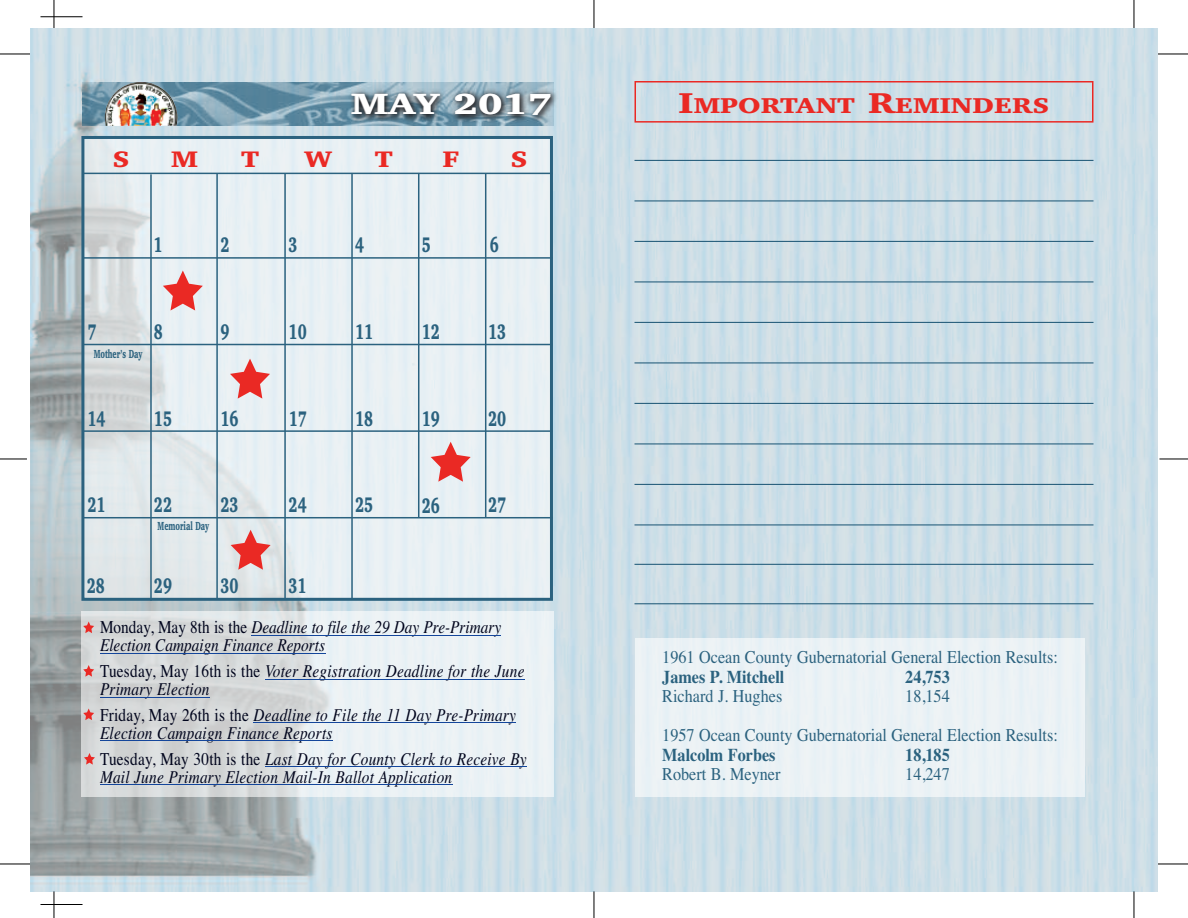
<style>
.page{position:relative;width:1188px;height:918px;background:#fff}
.page>*{position:absolute;margin:0;border:0;box-sizing:border-box;transform-origin:0 0}
.t1{font:900 29.7px "Charter";color:#fff;scale:1.29 1}
.t2{font:900 23.1px "Charter";color:#ea2924;scale:1.21 1}
.t3{font:900 22.05px "Charter";color:#ea2924;scale:1.25 1}
.t4{font:900 21.6px "Charter";color:#2b627f;scale:.65 1}
.t5{font:italic 18px/18px "Times";letter-spacing:.015em;color:#00041c;scale:.85 1}
.t6{font:18px/39px "Times";color:#2b627f;scale:.9 1}
.t7{font:700 18px "Times";color:#2b627f;scale:.9 1}
.t8{font:900 12px "Charter";color:#2b627f;scale:.59 1}
.s1{font-size:30px}
.s2{font-size:29.4px}
.s3{font-style:normal}
</style>
<div class="page">
<hr style="left:54px;top:0;width:1px;height:40px;background:#000">
<hr style="left:594px;top:0;width:1px;height:40px;background:#000">
<hr style="left:594px;top:886px;width:1px;height:32px;background:#000">
<hr style="left:54px;top:877px;width:1px;height:41px;background:#000">
<hr style="left:1134px;top:0;width:1px;height:40px;background:#000">
<hr style="left:1134px;top:877px;width:1px;height:41px;background:#000">
<hr style="left:0;top:54px;width:40px;height:1px;background:#000">
<hr style="left:0;top:864px;width:30px;height:1px;background:#000">
<hr style="left:1156px;top:864px;width:32px;height:1px;background:#000">
<hr style="left:1158px;top:54px;width:30px;height:1px;background:#000">
<svg style="left:1159px;top:459px;width:29px;height:1px"></svg>
<svg style="left:0;top:459px;width:27px;height:1px"></svg>
<img style="left:30px;top:28px;width:1128px;height:863px">
<div style="left:634px;top:81px;width:460px;height:42px;border:2px solid #ea2924"></div>
<hr style="left:634px;top:160px;width:460px;height:1px;background:#2b627f">
<hr style="left:634px;top:200px;width:460px;height:1px;background:#2b627f">
<hr style="left:634px;top:241px;width:460px;height:1px;background:#2b627f">
<hr style="left:634px;top:281px;width:460px;height:1px;background:#2b627f">
<hr style="left:634px;top:322px;width:460px;height:1px;background:#2b627f">
<hr style="left:634px;top:362px;width:460px;height:1px;background:#2b627f">
<hr style="left:634px;top:403px;width:460px;height:1px;background:#2b627f">
<hr style="left:634px;top:443px;width:460px;height:1px;background:#2b627f">
<hr style="left:634px;top:484px;width:460px;height:1px;background:#2b627f">
<hr style="left:634px;top:524px;width:460px;height:1px;background:#2b627f">
<hr style="left:634px;top:564px;width:460px;height:1px;background:#2b627f">
<hr style="left:634px;top:603px;width:460px;height:1px;background:#2b627f">
<hr style="left:40px;top:16px;width:43px;height:1px;background:#000">
<hr style="left:40px;top:904px;width:43px;height:1px;background:#000">
<img style="left:83px;top:83px;width:22px;height:42px">
<img style="left:105px;top:82px;width:18px;height:44px">
<img style="left:123px;top:74px;width:19px;height:62px">
<img style="left:142px;top:74px;width:475px;height:62px">
<div style="left:81px;top:611px;width:472px;height:185px;background:#fff;opacity:.6"></div>
<hr style="left:251px;top:635px;width:250px;height:1px;background:#14469b">
<hr style="left:100px;top:653px;width:225px;height:1px;background:#14469b">
<hr style="left:265px;top:679px;width:260px;height:1px;background:#14469b">
<hr style="left:100px;top:697px;width:110px;height:1px;background:#14469b">
<hr style="left:254px;top:723px;width:262px;height:1px;background:#14469b">
<hr style="left:100px;top:741px;width:233px;height:1px;background:#14469b">
<hr style="left:265px;top:766px;width:262px;height:1px;background:#14469b">
<hr style="left:100px;top:784px;width:352px;height:1px;background:#14469b">
<svg style="left:83px;top:622px;width:11px;height:11px"></svg>
<svg style="left:83px;top:665px;width:11px;height:12px"></svg>
<svg style="left:83px;top:709px;width:11px;height:11px"></svg>
<svg style="left:84px;top:753px;width:11px;height:12px"></svg>
<div style="left:84px;top:139px;width:466px;height:459px;background:#fff;opacity:.55"></div>
<div style="left:81px;top:136px;width:472px;height:465px;border:3px solid #2b627f"></div>
<hr style="left:83px;top:173px;width:470px;height:1px;background:#2b627f">
<hr style="left:83px;top:257px;width:470px;height:2px;background:#2b627f">
<hr style="left:83px;top:344px;width:470px;height:1px;background:#2b627f">
<hr style="left:83px;top:430px;width:470px;height:2px;background:#2b627f">
<hr style="left:83px;top:517px;width:470px;height:1px;background:#2b627f">
<hr style="left:150px;top:174px;width:2px;height:427px;background:#2b627f">
<hr style="left:216px;top:174px;width:2px;height:425px;background:#2b627f">
<hr style="left:284px;top:174px;width:2px;height:425px;background:#2b627f">
<hr style="left:351px;top:173px;width:2px;height:426px;background:#2b627f">
<hr style="left:418px;top:173px;width:1px;height:345px;background:#2b627f">
<hr style="left:485px;top:173px;width:1px;height:345px;background:#2b627f">
<svg style="left:163px;top:271px;width:40px;height:39px;background:#e89899"></svg>
<svg style="left:230px;top:359px;width:40px;height:40px;background:#e99b9b"></svg>
<svg style="left:431px;top:442px;width:40px;height:40px;background:#e99b9b"></svg>
<svg style="left:231px;top:530px;width:40px;height:40px;background:#e49695"></svg>
<div style="left:635px;top:638px;width:450px;height:158px;background:#ebf2f5"></div>
<h1 class="t1" style="left:351px;top:87px;width:157px"><span class="s1">MAY</span> 2017</h1>
<p class="t3" style="left:679px;top:92px;width:298px"><span class="s2">I</span>MPORTANT <span class="s2">R</span>EMINDERS</p>
<p class="t2" style="left:113px;top:146px;width:16px">S</p>
<p class="t2" style="left:171px;top:146px;width:24px">M</p>
<p class="t2" style="left:241px;top:146px;width:16px">T</p>
<p class="t2" style="left:304px;top:146px;width:25px">W</p>
<p class="t2" style="left:375px;top:146px;width:16px">T</p>
<p class="t2" style="left:442px;top:146px;width:15px">F</p>
<p class="t2" style="left:511px;top:146px;width:16px">S</p>
<p class="t4" style="left:153px;top:232px;width:15px">1</p>
<p class="t4" style="left:221px;top:232px;width:15px">2</p>
<p class="t4" style="left:289px;top:232px;width:15px">3</p>
<p class="t4" style="left:355px;top:232px;width:15px">4</p>
<p class="t4" style="left:422px;top:232px;width:15px">5</p>
<p class="t4" style="left:490px;top:232px;width:15px">6</p>
<p class="t4" style="left:87px;top:319px;width:15px">7</p>
<p class="t4" style="left:154px;top:319px;width:15px">8</p>
<p class="t4" style="left:221px;top:319px;width:15px">9</p>
<p class="t4" style="left:289px;top:319px;width:29px">10</p>
<p class="t4" style="left:355px;top:319px;width:29px">11</p>
<p class="t4" style="left:422px;top:319px;width:29px">12</p>
<p class="t4" style="left:488px;top:319px;width:29px">13</p>
<p class="t8" style="left:94px;top:347px;width:84px">Mother’s Day</p>
<p class="t4" style="left:87px;top:406px;width:29px">14</p>
<p class="t4" style="left:154px;top:406px;width:29px">15</p>
<p class="t4" style="left:221px;top:406px;width:29px">16</p>
<p class="t4" style="left:289px;top:406px;width:29px">17</p>
<p class="t4" style="left:355px;top:406px;width:29px">18</p>
<p class="t4" style="left:422px;top:406px;width:29px">19</p>
<p class="t4" style="left:488px;top:406px;width:29px">20</p>
<p class="t4" style="left:87px;top:492px;width:29px">21</p>
<p class="t4" style="left:154px;top:492px;width:29px">22</p>
<p class="t4" style="left:221px;top:492px;width:29px">23</p>
<p class="t4" style="left:289px;top:492px;width:29px">24</p>
<p class="t4" style="left:355px;top:492px;width:29px">25</p>
<p class="t4" style="left:422px;top:493px;width:29px">26</p>
<p class="t4" style="left:488px;top:492px;width:29px">27</p>
<p class="t8" style="left:158px;top:519px;width:89px">Memorial Day</p>
<p class="t4" style="left:87px;top:573px;width:29px">28</p>
<p class="t4" style="left:154px;top:573px;width:29px">29</p>
<p class="t4" style="left:220px;top:573px;width:29px">30</p>
<p class="t4" style="left:289px;top:573px;width:29px">31</p>
<p class="t5" style="left:100px;top:618px;width:474px"><span class="s3">Monday, May 8th is the</span> Deadline to file the 29 Day Pre-Primary<br>Election Campaign Finance Reports</p>
<p class="t5" style="left:100px;top:662px;width:501px"><span class="s3">Tuesday, May 16th is the</span> Voter Registration Deadline for the June<br>Primary Election</p>
<p class="t5" style="left:100px;top:706px;width:491px"><span class="s3">Friday, May 26th is the</span> Deadline to File the 11 Day Pre-Primary<br>Election Campaign Finance Reports</p>
<p class="t5" style="left:100px;top:750px;width:504px"><span class="s3">Tuesday, May 30th is the</span> Last Day for County Clerk to Receive By<br>Mail June Primary Election Mail-In Ballot Application</p>
<p class="t6" style="left:662px;top:638px;width:441px">1961 Ocean County Gubernatorial General Election Results:</p>
<p class="t7" style="left:662px;top:666px;width:137px">James P. Mitchell</p>
<p class="t7" style="left:905px;top:666px;width:51px">24,753</p>
<p class="t6" style="left:662px;top:677px;width:135px">Richard J. Hughes</p>
<p class="t6" style="left:662px;top:677px;width:441px;text-indent:243px">18,154<br>1957 Ocean County Gubernatorial General Election Results:</p>
<p class="t7" style="left:662px;top:744px;width:127px">Malcolm Forbes</p>
<p class="t7" style="left:905px;top:744px;width:51px">18,185</p>
<p class="t6" style="left:662px;top:755px;width:133px">Robert B. Meyner</p>
<p class="t6" style="left:905px;top:755px;width:51px">14,247</p>
</div>
